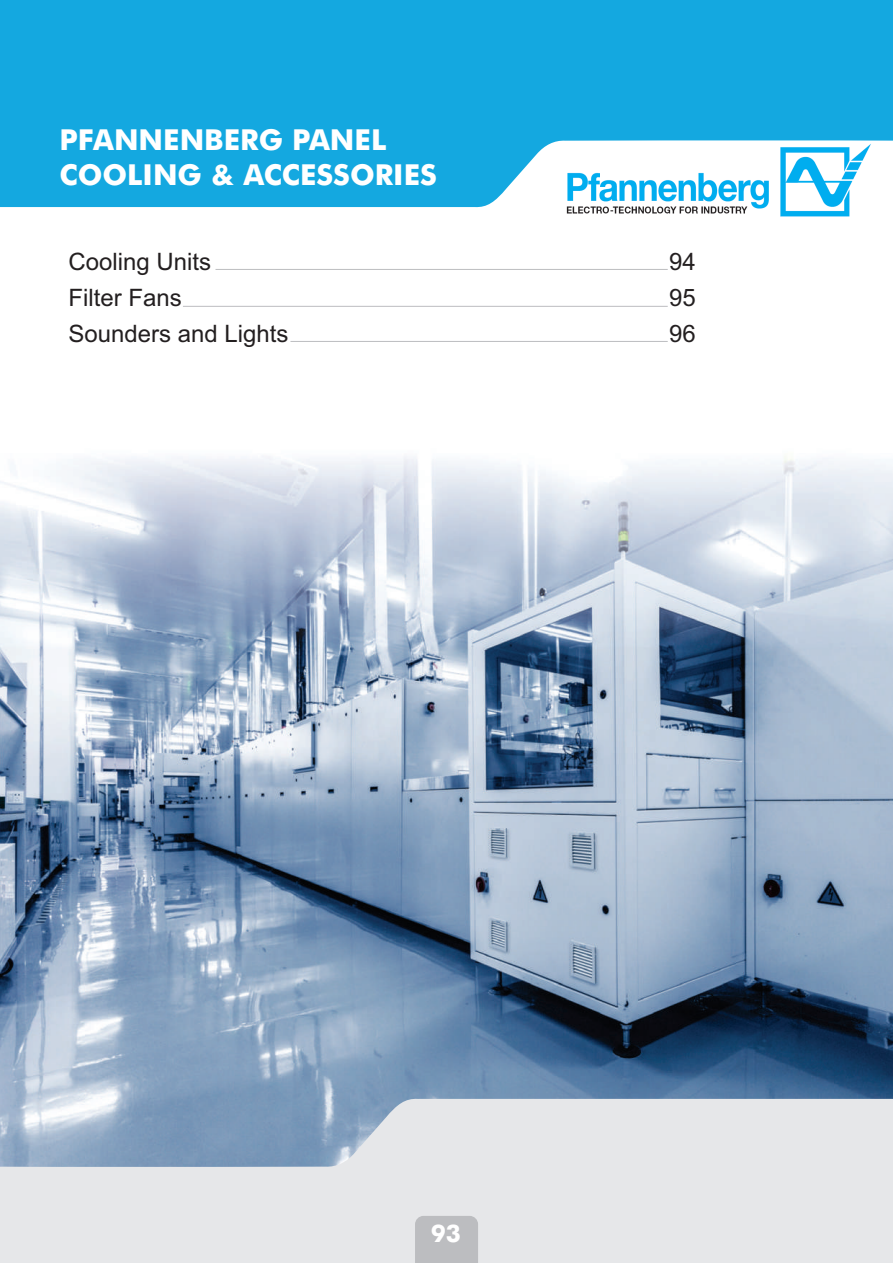
<style>
.page{position:relative;width:893px;height:1263px;background:#fff}
.page>*{position:absolute;margin:0;border:0;box-sizing:border-box;transform-origin:0 0}
.t1{font:500 28.95px/34.7px "Futura BT";color:#fff}
.t2{font:500 24.3px "Futura BT";color:#fff}
.t3{font:24px "Arial";color:#231f20}
</style>
<div class="page">
<img style="left:0;top:456px;width:893px;height:642px">
<svg style="left:0;top:1098px;width:893px;height:165px;background:#d5dbe1"></svg>
<div style="left:0;top:0;width:893px;height:208px;background:#14a8e0"></div>
<div style="left:415px;top:1216px;width:63px;height:47px;background:#bcbdc0"></div>
<img style="left:566px;top:143px;width:305px;height:74px">
<hr style="left:215px;top:269px;width:453px;height:1px;background:#bcbdc0">
<hr style="left:183px;top:306px;width:485px;height:1px;background:#bcbdc0">
<hr style="left:290px;top:341px;width:378px;height:1px;background:#bcbdc0">
<p class="t1" style="left:60px;top:123px;width:379px">PFANNENBERG PANEL<br>COOLING &amp; ACCESSORIES</p>
<p class="t3" style="left:68px;top:253px;width:144px">Cooling Units</p>
<p class="t3" style="left:669px;top:253px;width:28px">94</p>
<p class="t3" style="left:68px;top:289px;width:115px">Filter Fans</p>
<p class="t3" style="left:669px;top:289px;width:28px">95</p>
<p class="t3" style="left:68px;top:325px;width:222px">Sounders and Lights</p>
<p class="t3" style="left:669px;top:325px;width:28px">96</p>
<p class="t2" style="left:431px;top:1219px;width:32px">93</p>
</div>
